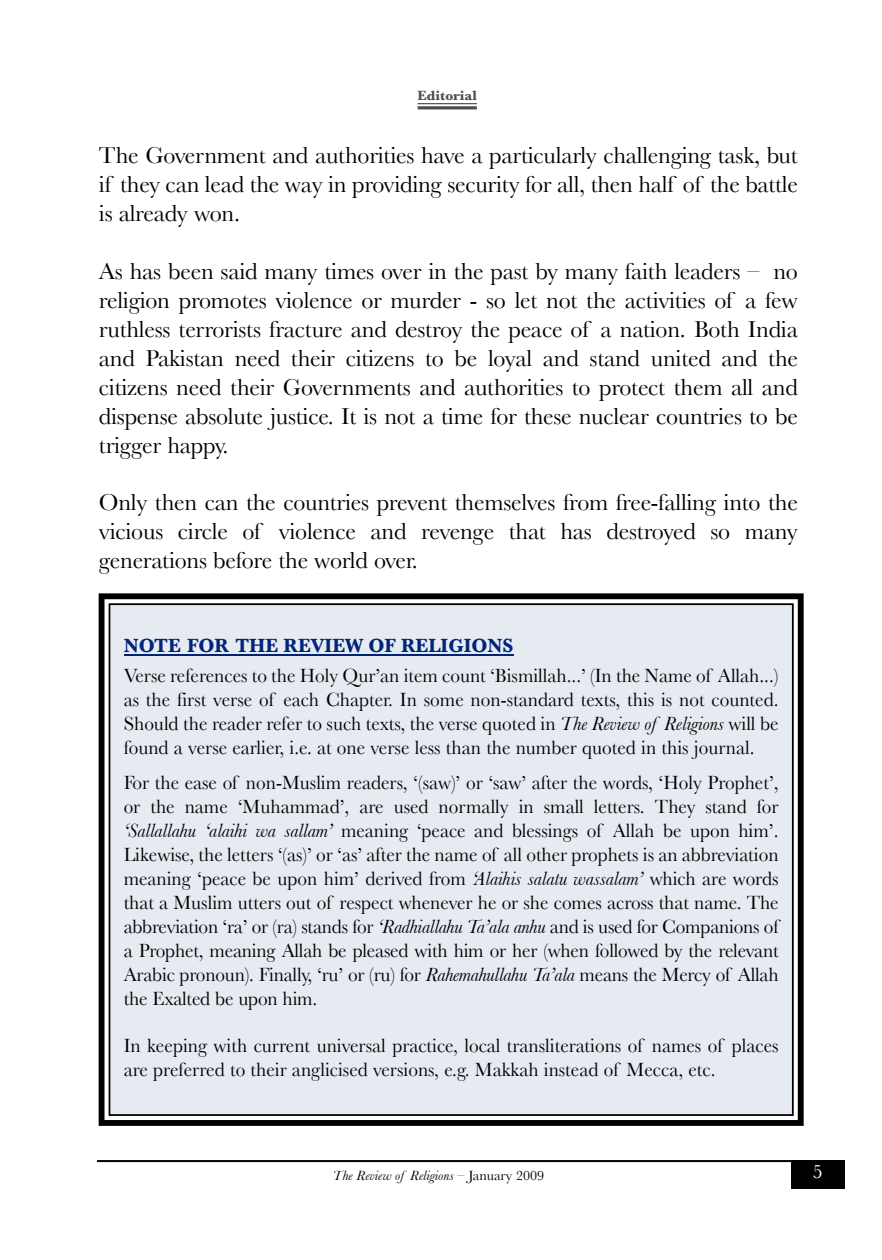
<style>
.page{position:relative;width:882px;height:1260px;background:#fff}
.page>*{position:absolute;margin:0;border:0;box-sizing:border-box;transform-origin:0 0}
.t1{font:24px/29px "Baskerville";letter-spacing:-.01em;color:#000;text-align:justify}
.t2{font:20px/24px "Baskerville";color:#000;text-align:justify;scale:.96 1}
.t3{font:700 20px "Baskerville";color:#00247a;scale:.96 1}
.t4{font:20px "Baskerville";color:#fff}
.t5{font:italic 14px "Baskerville";color:#000}
.t6{font:700 14px "Baskerville";color:#4d4d4d}
.s1{font-style:italic}
.s2{font-style:normal}
</style>
<div class="page">
<div style="left:791px;top:1160px;width:54px;height:28px;background:#000"></div>
<hr style="left:418px;top:103px;width:59px;height:1px;background:#4d4d4d">
<hr style="left:418px;top:106px;width:59px;height:3px;background:#4d4d4d">
<hr style="left:97px;top:1160px;width:694px;height:2px;background:#000">
<svg style="left:99px;top:593px;width:705px;height:533px;background:#dadee4"></svg>
<p class="t6" style="left:418px;top:87px;width:61px">Editorial</p>
<p class="t1" style="left:99px;top:141px;width:701px">The Government and authorities have a particularly challenging task, but if they can lead the way in providing security for all, then half of the battle is already won.</p>
<p class="t1" style="left:99px;top:256px;width:701px">As has been said many times over in the past by many faith leaders – no religion promotes violence or murder - so let not the activities of a few ruthless terrorists fracture and destroy the peace of a nation. Both India and Pakistan need their citizens to be loyal and stand united and the citizens need their Governments and authorities to protect them all and dispense absolute justice. It is not a time for these nuclear countries to be trigger happy.</p>
<p class="t1" style="left:99px;top:488px;width:701px">Only then can the countries prevent themselves from free-falling into the vicious circle of violence and revenge that has destroyed so many generations before the world over.</p>
<p class="t3" style="left:124px;top:634px;width:407px">NOTE FOR THE REVIEW OF RELIGIONS</p>
<p class="t2" style="left:124px;top:663px;width:684px">Verse references to the Holy Qur’an item count ‘Bismillah...’ (In the Name of Allah...) as the first verse of each Chapter. In some non-standard texts, this is not counted.<br>Should the reader refer to such texts, the verse quoted in <span class="s1">The Review of Religions</span> will be found a verse earlier, i.e. at one verse less than the number quoted in this journal.</p>
<p class="t2" style="left:124px;top:771px;width:684px">For the ease of non-Muslim readers, ‘(saw)’ or ‘saw’ after the words, ‘Holy Prophet’, or the name ‘Muhammad’, are used normally in small letters. They stand for <span class="s1">‘Sallallahu ‘alaihi wa sallam’</span> meaning ‘peace and blessings of Allah be upon him’.<br>Likewise, the letters ‘(as)’ or ‘as’ after the name of all other prophets is an abbreviation meaning ‘peace be upon him’ derived from <span class="s1">‘Alaihis salatu wassalam’</span> which are words that a Muslim utters out of respect whenever he or she comes across that name. The abbreviation ‘ra’ or (ra) stands for <span class="s1">‘Radhiallahu Ta’ala anhu</span> and is used for Companions of a Prophet, meaning Allah be pleased with him or her (when followed by the relevant Arabic pronoun). Finally, ‘ru’ or (ru) for <span class="s1">Rahemahullahu Ta’ala</span> means the Mercy of Allah the Exalted be upon him.</p>
<p class="t2" style="left:124px;top:1033px;width:684px">In keeping with current universal practice, local transliterations of names of places are preferred to their anglicised versions, e.g. Makkah instead of Mecca, etc.</p>
<p class="t5" style="left:333px;top:1167px;width:213px">The Review of Religions <span class="s2">– January 2009</span></p>
<p class="t4" style="left:813px;top:1160px;width:11px">5</p>
</div>
